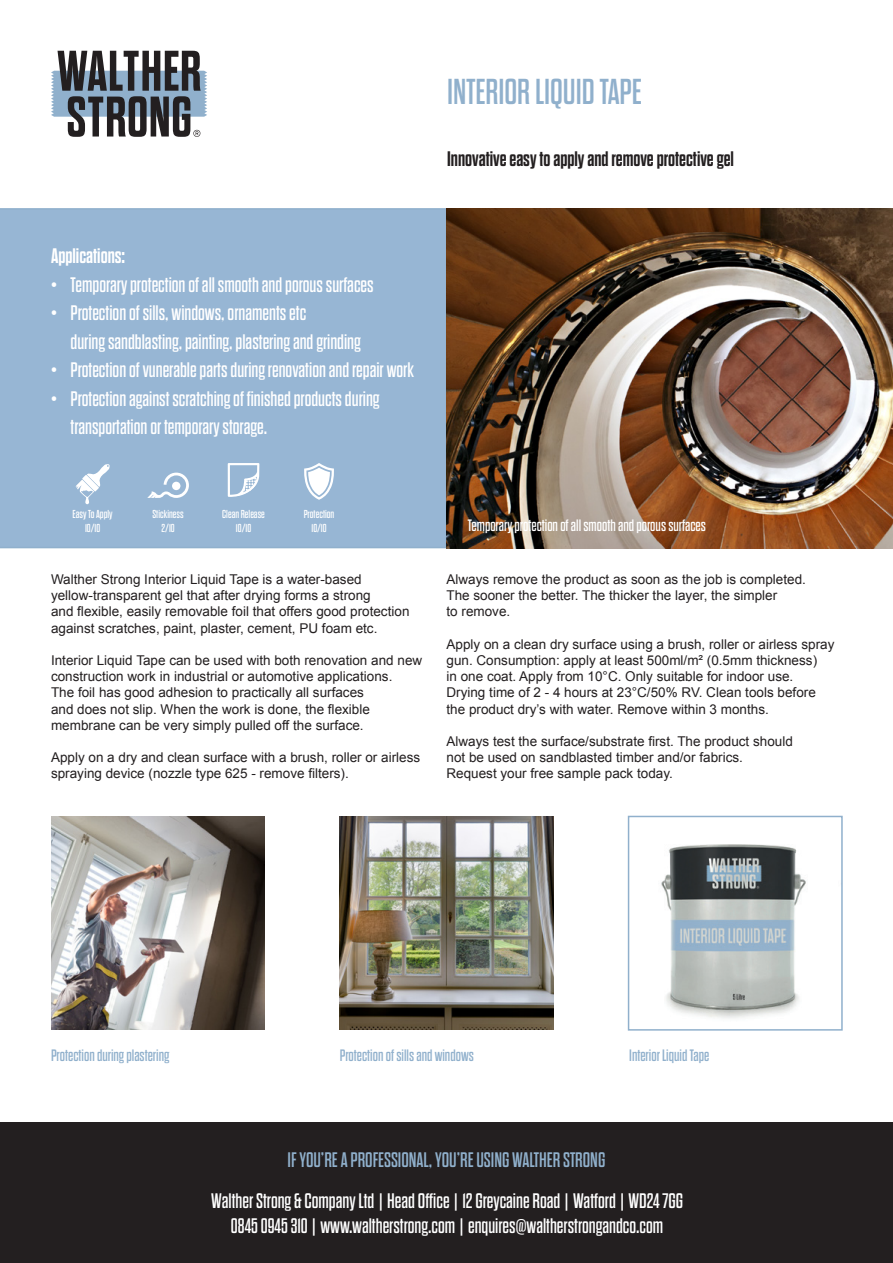
<style>
.page{position:relative;width:893px;height:1263px;background:#fff}
.page>*{position:absolute;margin:0;border:0;box-sizing:border-box;transform-origin:0 0}
.t1{font:36px "Dharma Gothic E";color:#90b0cc}
.t2{font:21px/28.5px "Dharma Gothic E";color:#fff}
.t3{font:21px "Dharma Gothic E";color:#90b0cc}
.t4{font:700 21px "Dharma Gothic E";color:#231f20}
.t5{font:700 21px "Dharma Gothic E";color:#fff}
.t6{font:16.5px "Dharma Gothic E";color:#90b0cc}
.t7{font:16.5px "Dharma Gothic E";color:#fff}
.t8{font:13.5px/16.2px "Arial";color:#231f20}
.t9{font:11.55px/13.8px "Dharma Gothic E";color:#fff;text-align:center}
</style>
<div class="page">
<svg style="left:51px;top:51px;width:156px;height:86px"></svg>
<div style="left:0;top:208px;width:446px;height:340px;background:#97b6d4"></div>
<img style="left:446px;top:208px;width:447px;height:340px">
<img style="left:51px;top:816px;width:213px;height:214px">
<img style="left:661px;top:844px;width:145px;height:175px">
<div style="left:628px;top:816px;width:215px;height:215px;border:2px solid #90b0cc"></div>
<img style="left:340px;top:816px;width:213px;height:214px">
<div style="left:0;top:1122px;width:893px;height:141px;background:#231f20"></div>
<svg style="left:228px;top:463px;width:31px;height:34px"></svg>
<svg style="left:147px;top:473px;width:42px;height:25px"></svg>
<div style="left:172px;top:482px;width:8px;height:8px;background:#fff;border-radius:50%"></div>
<svg style="left:76px;top:464px;width:34px;height:40px"></svg>
<svg style="left:304px;top:463px;width:30px;height:37px"></svg>
<p class="t1" style="left:447px;top:74px;width:196px">INTERIOR LIQUID TAPE</p>
<p class="t4" style="left:447px;top:148px;width:288px">Innovative easy to apply and remove protective gel</p>
<p class="t5" style="left:51px;top:246px;width:76px">Applications:</p>
<p class="t2" style="left:51px;top:271px;width:324px">• Temporary protection of all smooth and porous surfaces</p>
<p class="t2" style="left:71px;top:299px;width:292px;text-indent:-20px">• Protection of sills, windows, ornaments etc<br>during sandblasting, painting, plastering and grinding</p>
<p class="t2" style="left:51px;top:356px;width:364px">• Protection of vunerable parts during renovation and repair work</p>
<p class="t2" style="left:71px;top:385px;width:310px;text-indent:-20px">• Protection against scratching of finished products during transportation or temporary storage.</p>
<p class="t9" style="left:152px;top:508px;width:33px">Stickiness<br>2/10</p>
<p class="t9" style="left:222px;top:508px;width:44px">Clean Release<br>10/10</p>
<p class="t9" style="left:73px;top:508px;width:42px">Easy To Apply<br>10/10</p>
<p class="t9" style="left:304px;top:508px;width:32px">Protection<br>10/10</p>
<p class="t8" style="left:51px;top:571px;width:360px">Walther Strong Interior Liquid Tape is a water-based yellow-transparent gel that after drying forms a strong<br>and flexible, easily removable foil that offers good protection against scratches, paint, plaster, cement, PU foam etc.</p>
<p class="t8" style="left:51px;top:652px;width:373px">Interior Liquid Tape can be used with both renovation and new construction work in industrial or automotive applications.<br>The foil has good adhesion to practically all surfaces<br>and does not slip. When the work is done, the flexible membrane can be very simply pulled off the surface.</p>
<p class="t8" style="left:51px;top:749px;width:371px">Apply on a dry and clean surface with a brush, roller or airless spraying device (nozzle type 625 - remove filters).</p>
<p class="t7" style="left:468px;top:517px;width:240px">Temporary protection of all smooth and porous surfaces</p>
<p class="t8" style="left:446px;top:571px;width:361px">Always remove the product as soon as the job is completed.<br>The sooner the better. The thicker the layer, the simpler<br>to remove.</p>
<p class="t8" style="left:446px;top:636px;width:389px">Apply on a clean dry surface using a brush, roller or airless spray gun. Consumption: apply at least 500ml/m² (0.5mm thickness)<br>in one coat. Apply from 10°C. Only suitable for indoor use.<br>Drying time of 2 - 4 hours at 23°C/50% RV. Clean tools before the product dry’s with water. Remove within 3 months.</p>
<p class="t8" style="left:446px;top:733px;width:348px">Always test the surface/substrate first. The product should</p>
<p class="t8" style="left:446px;top:749px;width:298px">not be used on sandblasted timber and/or fabrics.</p>
<p class="t8" style="left:446px;top:766px;width:228px">Request your free sample pack today.</p>
<p class="t6" style="left:51px;top:1047px;width:120px">Protection during plastering</p>
<p class="t6" style="left:340px;top:1047px;width:135px">Protection of sills and windows</p>
<p class="t6" style="left:629px;top:1047px;width:82px">Interior Liquid Tape</p>
<p class="t3" style="left:288px;top:1149px;width:319px">IF YOU’RE A PROFESSIONAL, YOU’RE USING WALTHER STRONG</p>
<p class="t2" style="left:211px;top:1186px;width:473px">Walther Strong &amp; Company Ltd | Head Office | 12 Greycaine Road | Watford | WD24 7GG</p>
<p class="t2" style="left:231px;top:1211px;width:434px">0845 0945 310 | www.waltherstrong.com | enquires@waltherstrongandco.com</p>
</div>
